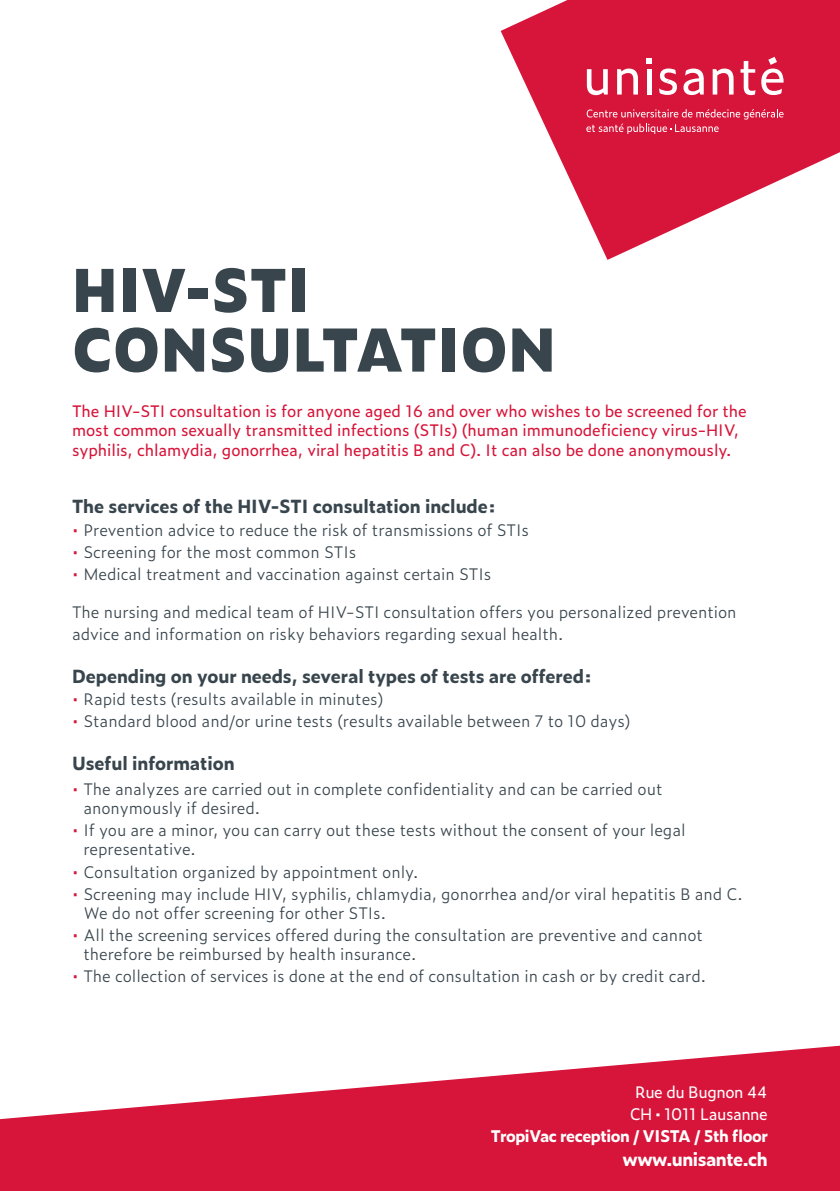
<style>
.page{position:relative;width:840px;height:1191px;background:#fff}
.page>*{position:absolute;margin:0;border:0;box-sizing:border-box;transform-origin:0 0}
.t1{font:800 58px/59.6px "Zeitung Pro";letter-spacing:.01em;color:#38454d}
.t2{font:700 18px "Zeitung Pro";letter-spacing:-.005em;color:#38454d}
.t3{font:700 18px "Zeitung Pro";letter-spacing:-.03em;color:#fff}
.t4{font:300 16px/19.2px "Zeitung Pro";letter-spacing:-.005em;color:#38454d}
.t5{font:16px/19.2px "Zeitung Pro";letter-spacing:-.005em;color:#d71439}
.t6{font:700 16px "Zeitung Pro";letter-spacing:-.03em;color:#fff}
.t7{font:16px "Zeitung Pro";letter-spacing:-.03em;color:#fff}
.s1{color:#d71439}
.s2{font-size:22px}
</style>
<div class="page">
<svg style="left:500px;top:0;width:339px;height:260px;fill:#d71439"></svg>
<svg style="left:646px;top:58px;width:5px;height:6px"></svg>
<svg style="left:586px;top:69px;width:21px;height:26px"></svg>
<svg style="left:616px;top:69px;width:21px;height:26px"></svg>
<div style="left:646px;top:69px;width:5px;height:26px;background:#fff"></div>
<svg style="left:683px;top:69px;width:20px;height:26px"></svg>
<svg style="left:712px;top:69px;width:21px;height:26px"></svg>
<svg style="left:740px;top:57px;width:43px;height:38px"></svg>
<svg style="left:586px;top:109px;width:197px;height:25px;background:#dc3656"></svg>
<svg style="left:658px;top:68px;width:18px;height:27px"></svg>
<svg style="left:0;top:1045px;width:839px;height:146px;fill:#d71439"></svg>
<p class="t1" style="left:72px;top:257px;width:485px">HIV-STI<br>CONSULTATION</p>
<p class="t5" style="left:72px;top:401px;width:676px">The HIV-STI consultation is for anyone aged 16 and over who wishes to be screened for the most common sexually transmitted infections (STIs) (human immunodeficiency virus-HIV, syphilis, chlamydia, gonorrhea, viral hepatitis B and C). It can also be done anonymously.</p>
<p class="t2" style="left:72px;top:493px;width:424px">The services of the HIV-STI consultation include :</p>
<p class="t4" style="left:72px;top:519px;width:458px"><span class="s1">•</span> Prevention advice to reduce the risk of transmissions of STIs</p>
<p class="t4" style="left:72px;top:541px;width:285px"><span class="s1">•</span> Screening for the most common STIs</p>
<p class="t4" style="left:72px;top:563px;width:420px"><span class="s1">•</span> Medical treatment and vaccination against certain STIs</p>
<p class="t4" style="left:72px;top:600px;width:665px;line-height:21.6px">The nursing and medical team of HIV-STI consultation offers you personalized prevention advice and information on risky behaviors regarding sexual health.</p>
<p class="t2" style="left:72px;top:662px;width:520px">Depending on your needs, several types of tests are offered :</p>
<p class="t4" style="left:72px;top:689px;width:313px"><span class="s1">•</span> Rapid tests (results available in minutes)</p>
<p class="t4" style="left:72px;top:711px;width:560px"><span class="s1">•</span> Standard blood and/or urine tests (results available between 7 to 10 days)</p>
<p class="t2" style="left:72px;top:749px;width:164px">Useful information</p>
<p class="t4" style="left:83px;top:779px;width:580px;text-indent:-11px"><span class="s1">•</span> The analyzes are carried out in complete confidentiality and can be carried out anonymously if desired.</p>
<p class="t4" style="left:83px;top:820px;width:603px;text-indent:-11px"><span class="s1">•</span> If you are a minor, you can carry out these tests without the consent of your legal representative.</p>
<p class="t4" style="left:72px;top:861px;width:347px"><span class="s1">•</span> Consultation organized by appointment only.</p>
<p class="t4" style="left:83px;top:883px;width:660px;text-indent:-11px"><span class="s1">•</span> Screening may include HIV, syphilis, chlamydia, gonorrhea and/or viral hepatitis B and C.<br>We do not offer screening for other STIs.</p>
<p class="t4" style="left:83px;top:924px;width:620px;text-indent:-11px"><span class="s1">•</span> All the screening services offered during the consultation are preventive and cannot therefore be reimbursed by health insurance.</p>
<p class="t4" style="left:72px;top:966px;width:635px"><span class="s1">•</span> The collection of services is done at the end of consultation in cash or by credit card.</p>
<p class="t7" style="left:634px;top:1079px;width:134px">Rue du Bugnon 44</p>
<p class="t7" style="left:629px;top:1101px;width:139px">CH <span class="s2">·</span> 1011 Lausanne</p>
<p class="t6" style="left:490px;top:1123px;width:278px">TropiVac reception / VISTA / 5th floor</p>
<p class="t3" style="left:622px;top:1144px;width:147px">www.unisante.ch</p>
</div>
